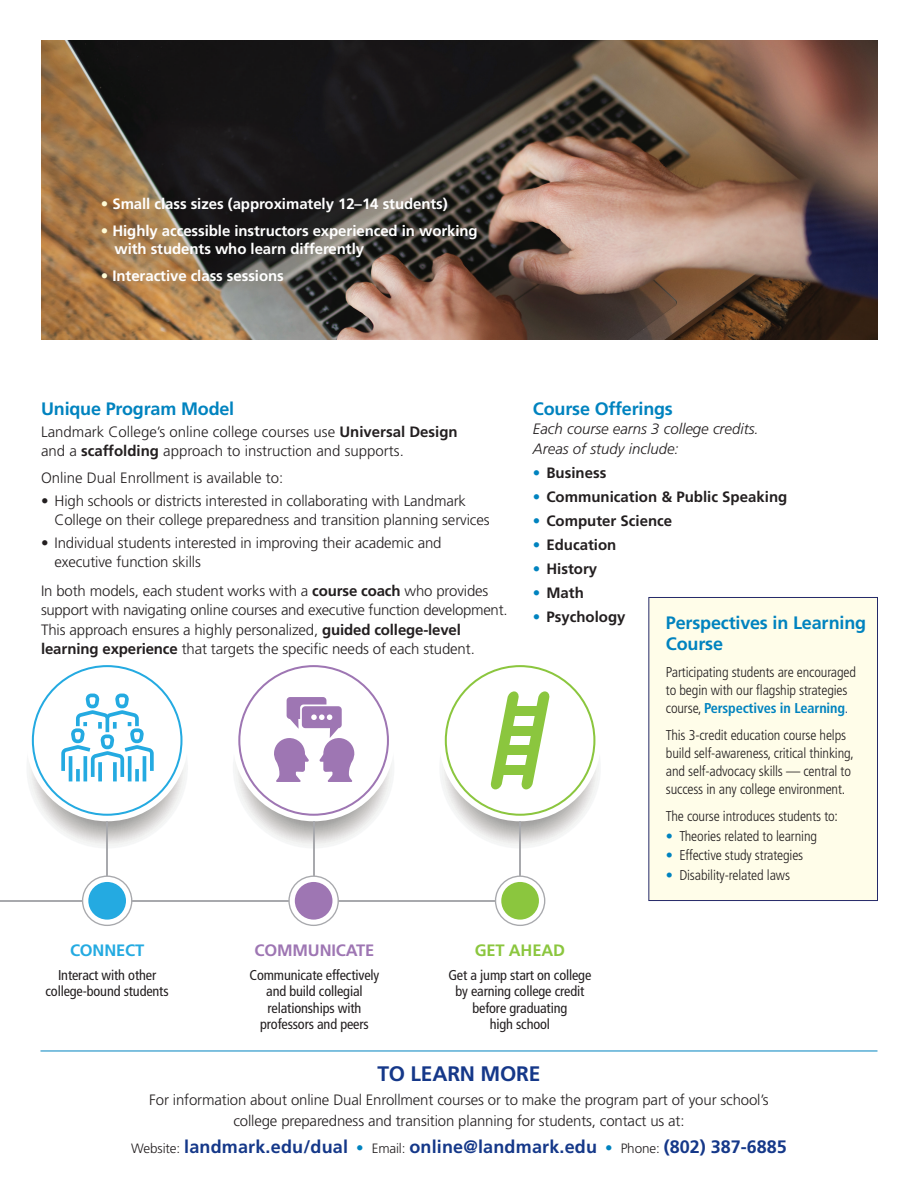
<style>
.page{position:relative;width:918px;height:1188px;background:#fff}
.page>*{position:absolute;margin:0;border:0;box-sizing:border-box;transform-origin:0 0}
.t1{font:700 21px "Frutiger";letter-spacing:-.01em;color:#153889}
.t2{font:700 18px "Frutiger";letter-spacing:.01em;color:#153889}
.t3{font:700 18px/21px "Frutiger";letter-spacing:-.01em;color:#0083bf}
.t4{font:700 16.5px "Frutiger";letter-spacing:-.01em;color:#9e76b3}
.t5{font:700 16.5px "Frutiger";letter-spacing:-.01em;color:#8bc63e}
.t6{font:700 16.5px "Frutiger";letter-spacing:-.01em;color:#24aae1}
.t7{font:300 15px/19.5px "Frutiger";letter-spacing:-.01em;color:#231f20}
.t8{font:700 15px/18px "Frutiger";letter-spacing:-.005em;color:#fff}
.t9{font:700 15px "Frutiger";color:#231f20}
.t10{font:italic 300 15px/19.5px "Frutiger";color:#231f20}
.t11{font:300 condensed 14.25px/18px "Frutiger";letter-spacing:-.01em;color:#231f20}
.t12{font:condensed 14.25px/16.5px "Frutiger";letter-spacing:-.01em;color:#231f20;text-align:center}
.s1{color:#fffbd6}
.s2{font-weight:700}
.s3{color:#0083bf}
.s4{font-weight:700;color:#0083bf}
.s5{color:#153889}
.s6{font-weight:300;font-size:13.5px;color:#231f20}
.s7{font-weight:300;font-size:15px;color:#0083bf}
</style>
<div class="page">
<img style="left:41px;top:40px;width:837px;height:299px">
<hr style="left:40px;top:1051px;width:838px;height:1px;background:#0083bf">
<div style="left:649px;top:597px;width:229px;height:304px;background:#fffde9;border:1px solid #242969"></div>
<hr style="left:0;top:900px;width:82px;height:1px;background:#a8a9ad">
<hr style="left:132px;top:900px;width:157px;height:1px;background:#a8a9ad">
<hr style="left:338px;top:900px;width:157px;height:1px;background:#a8a9ad">
<svg style="left:26px;top:687px;width:162px;height:162px"></svg>
<div style="left:26px;top:660px;width:162px;height:161px;background:#fff;border-radius:50%"></div>
<svg style="left:82px;top:876px;width:50px;height:50px"></svg>
<hr style="left:106px;top:821px;width:2px;height:55px;background:#a8a9ad">
<svg style="left:233px;top:687px;width:162px;height:162px"></svg>
<div style="left:233px;top:660px;width:162px;height:161px;background:#fff;border-radius:50%"></div>
<svg style="left:288px;top:876px;width:51px;height:50px"></svg>
<hr style="left:313px;top:821px;width:1px;height:55px;background:#a8a9ad">
<svg style="left:439px;top:687px;width:162px;height:162px"></svg>
<div style="left:439px;top:660px;width:162px;height:161px;background:#fff;border-radius:50%"></div>
<svg style="left:495px;top:876px;width:50px;height:50px"></svg>
<hr style="left:519px;top:821px;width:2px;height:55px;background:#a8a9ad">
<svg style="left:238px;top:665px;width:151px;height:151px"></svg>
<svg style="left:445px;top:665px;width:150px;height:151px"></svg>
<div style="left:508px;top:706px;width:31px;height:9px;background:#8bc63e"></div>
<div style="left:507px;top:726px;width:31px;height:9px;background:#8bc63e"></div>
<div style="left:502px;top:746px;width:31px;height:9px;background:#8bc63e"></div>
<div style="left:498px;top:765px;width:31px;height:10px;background:#8bc63e"></div>
<svg style="left:32px;top:665px;width:150px;height:151px"></svg>
<p class="t8" style="left:101px;top:195px;width:348px"><span class="s1">•</span> Small class sizes (approximately 12–14 students)</p>
<p class="t8" style="left:114px;top:222px;width:365px;text-indent:-14px"><span class="s1">•</span> Highly accessible instructors experienced in working with students who learn differently</p>
<p class="t8" style="left:101px;top:267px;width:184px"><span class="s1">•</span> Interactive class sessions</p>
<p class="t3" style="left:41px;top:398px;width:195px">Unique Program Model</p>
<p class="t7" style="left:41px;top:422px;width:418px">Landmark College’s online college courses use <span class="s2">Universal Design </span>and a <span class="s2">scaffolding</span> approach to instruction and supports.</p>
<p class="t7" style="left:41px;top:469px;width:244px">Online Dual Enrollment is available to:</p>
<p class="t7" style="left:55px;top:491px;width:437px;text-indent:-14px">• High schools or districts interested in collaborating with Landmark<br>College on their college preparedness and transition planning services</p>
<p class="t7" style="left:55px;top:533px;width:389px;text-indent:-14px">• Individual students interested in improving their academic and executive function skills</p>
<p class="t7" style="left:41px;top:581px;width:468px">In both models, each student works with a <span class="s2">course coach</span> who provides support with navigating online courses and executive function development.<br>This approach ensures a highly personalized, <span class="s2">guided college-level learning experience</span> that targets the specific needs of each student.</p>
<p class="t3" style="left:533px;top:398px;width:141px">Course Offerings</p>
<p class="t10" style="left:533px;top:419px;width:227px">Each course earns 3 college credits.<br>Areas of study include:</p>
<p class="t9" style="left:533px;top:464px;width:75px"><span class="s3">•</span> Business</p>
<p class="t9" style="left:533px;top:488px;width:256px"><span class="s3">•</span> Communication &amp; Public Speaking</p>
<p class="t9" style="left:533px;top:512px;width:141px"><span class="s3">•</span> Computer Science</p>
<p class="t9" style="left:533px;top:536px;width:85px"><span class="s3">•</span> Education</p>
<p class="t9" style="left:533px;top:560px;width:66px"><span class="s3">•</span> History</p>
<p class="t9" style="left:533px;top:584px;width:52px"><span class="s3">•</span> Math</p>
<p class="t9" style="left:533px;top:608px;width:94px"><span class="s3">•</span> Psychology</p>
<p class="t3" style="left:666px;top:612px;width:202px">Perspectives in Learning<br>Course</p>
<p class="t11" style="left:666px;top:663px;width:192px">Participating students are encouraged to begin with our flagship strategies course, <span class="s4">Perspectives in Learning</span><span class="s5">.</span></p>
<p class="t11" style="left:666px;top:726px;width:190px">This 3-credit education course helps build self-awareness, critical thinking, and self-advocacy skills — central to success in any college environment.</p>
<p class="t11" style="left:666px;top:807px;width:174px">The course introduces students to:</p>
<p class="t11" style="left:666px;top:827px;width:153px"><span class="s3">•</span> Theories related to learning</p>
<p class="t11" style="left:666px;top:846px;width:139px"><span class="s3">•</span> Effective study strategies</p>
<p class="t11" style="left:666px;top:866px;width:126px"><span class="s3">•</span> Disability-related laws</p>
<p class="t6" style="left:70px;top:941px;width:76px">CONNECT</p>
<p class="t12" style="left:46px;top:967px;width:125px">Interact with other college-bound students</p>
<p class="t4" style="left:255px;top:941px;width:121px">COMMUNICATE</p>
<p class="t12" style="left:250px;top:967px;width:131px">Communicate effectively and build collegial relationships with professors and peers</p>
<p class="t5" style="left:475px;top:941px;width:92px">GET AHEAD</p>
<p class="t12" style="left:448px;top:967px;width:144px">Get a jump start on college by earning college credit before graduating<br>high school</p>
<h1 class="t1" style="left:377px;top:1062px;width:165px">TO LEARN MORE</h1>
<p class="t7" style="left:149px;top:1089px;width:621px;line-height:21px;text-align:center">For information about online Dual Enrollment courses or to make the program part of your school’s college preparedness and transition planning for students, contact us at:</p>
<p class="t2" style="left:131px;top:1136px;width:657px"><span class="s6">Website:</span> landmark.edu/dual <span class="s7">•</span> <span class="s6">Email:</span> online@landmark.edu <span class="s7">•</span> <span class="s6">Phone:</span> (802) 387-6885</p>
</div>
